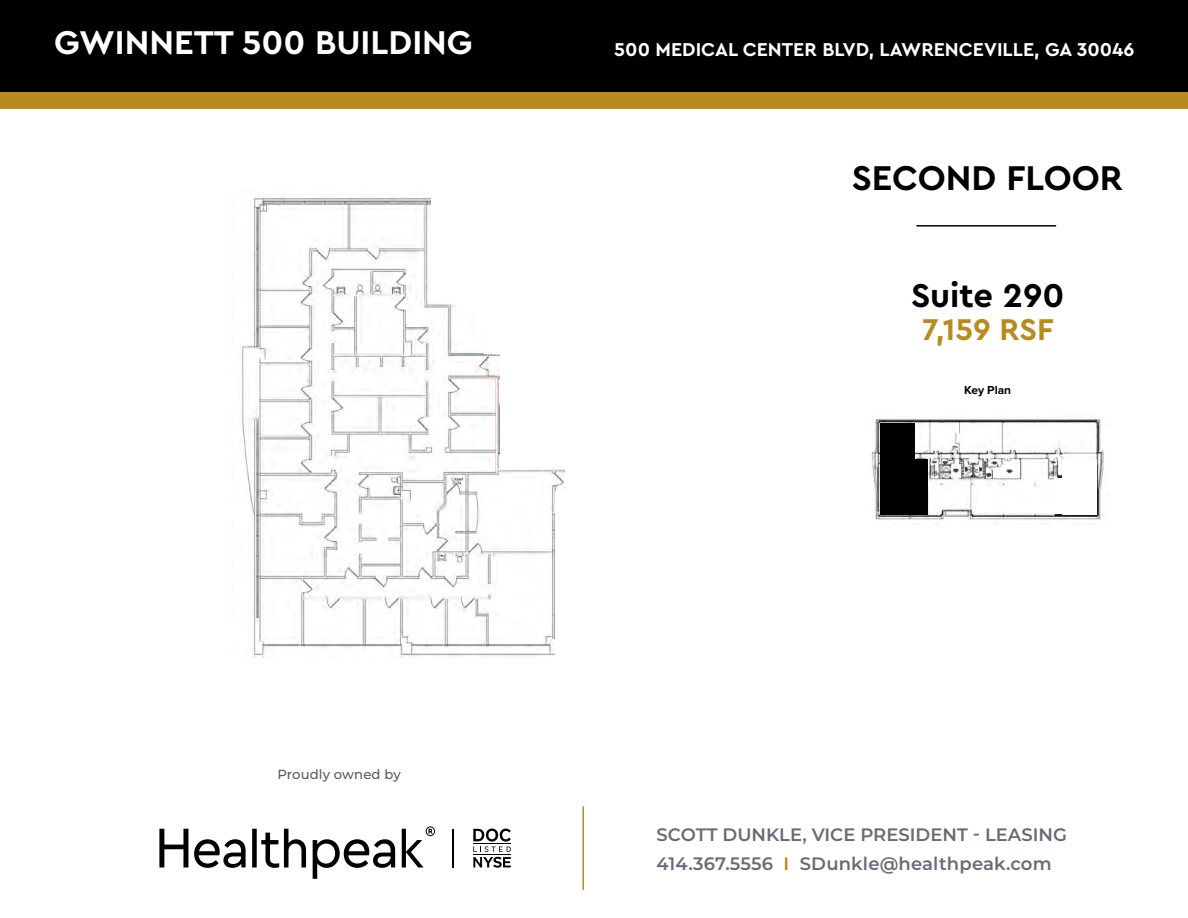
<style>
.page{position:relative;width:1188px;height:918px;background:#fff}
.page>*{position:absolute;margin:0;border:0;box-sizing:border-box;transform-origin:0 0}
.t1{font:700 36px "Cera Pro";color:#000}
.t2{font:700 34.5px "Cera Pro";color:#fff}
.t3{font:700 34.5px "Cera Pro";color:#000}
.t4{font:700 31.5px "Cera Pro";color:#b78b1e}
.t5{font:600 27px "Proxima Nova";color:#fff}
.t6{font:600 21px "Proxima Nova";color:#fff}
.t7{font:700 19.5px "Cera Pro";color:#fff}
.t8{font:600 18px/28.5px "Montserrat";color:#686c77}
.t9{font:500 13.2px "Montserrat";letter-spacing:.01em;color:#58595b}
.t10{font:700 12px "Proxima Nova";color:#000}
.s1{color:#b78b1e}
</style>
<div class="page">
<hr style="left:916px;top:225px;width:140px;height:2px;background:#000">
<img style="left:242px;top:197px;width:323px;height:461px">
<img style="left:871px;top:416px;width:233px;height:105px">
<hr style="left:582px;top:806px;width:2px;height:84px;background:#b78b1e">
<svg style="left:473px;top:829px;width:38px;height:39px"></svg>
<svg style="left:159px;top:826px;width:276px;height:53px"></svg>
<hr style="left:452px;top:829px;width:1px;height:38px;background:#000">
<div style="left:0;top:92px;width:1188px;height:18px;background:#b78b1e"></div>
<div style="left:1px;top:0;width:1187px;height:92px;background:#000"></div>
<div style="left:1063px;top:459px;width:34px;height:55px;background:#fff"></div>
<div style="left:1054px;top:478px;width:34px;height:36px;background:#fff"></div>
<div style="left:881px;top:423px;width:34px;height:91px;background:#000"></div>
<div style="left:893px;top:459px;width:34px;height:55px;background:#000"></div>
<div style="left:431px;top:129px;width:208px;height:171px;background:#fff"></div>
<div style="left:500px;top:297px;width:212px;height:172px;background:#fff"></div>
<div style="left:555px;top:491px;width:212px;height:172px;background:#fff"></div>
<div style="left:484px;top:258px;width:212px;height:95px;background:#fff"></div>
<h2 class="t2" style="left:54px;top:16px;width:420px">GWINNETT 500 BUILDING</h2>
<h3 class="t5" style="left:54px;top:27px;width:324px">GWINNETT 500 BUILDING</h3>
<p class="t6" style="left:579px;top:31px;width:557px">500 MEDICAL CENTER BLVD, LAWRENCEVILLE, GA 30046</p>
<p class="t7" style="left:614px;top:35px;width:522px">500 MEDICAL CENTER BLVD, LAWRENCEVILLE, GA 30046</p>
<h1 class="t1" style="left:852px;top:151px;width:273px">SECOND FLOOR</h1>
<h2 class="t3" style="left:911px;top:269px;width:155px">Suite 290</h2>
<h3 class="t4" style="left:922px;top:306px;width:133px">7,159 RSF</h3>
<p class="t9" style="left:277px;top:765px;width:125px">Proudly owned by</p>
<p class="t10" style="left:964px;top:381px;width:49px">Key Plan</p>
<p class="t8" style="left:657px;top:820px;width:412px">SCOTT DUNKLE, VICE PRESIDENT - LEASING<br>414.367.5556 <span class="s1">I</span> SDunkle@healthpeak.com</p>
</div>
